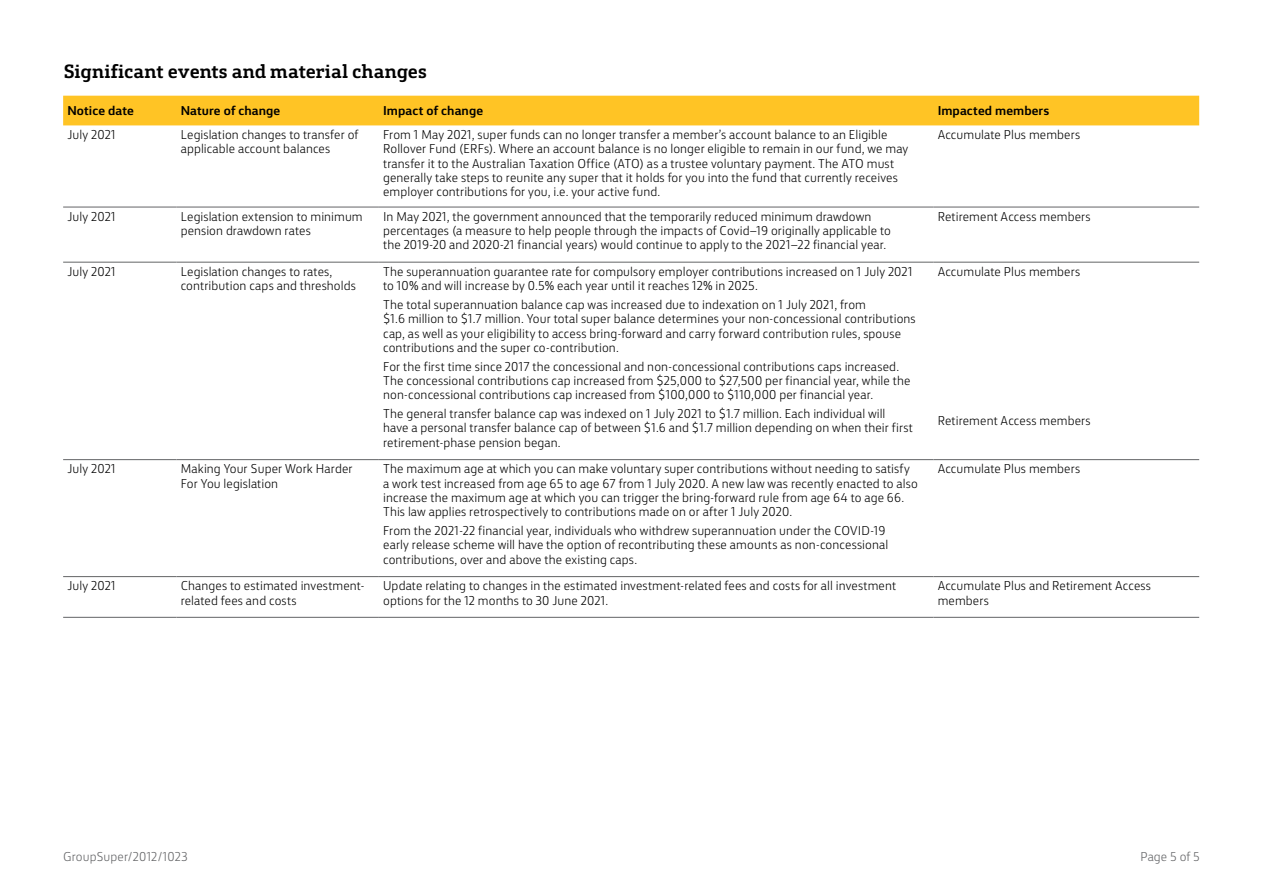
<style>
.page{position:relative;width:1263px;height:893px;background:#fff}
.page>*{position:absolute;margin:0;border:0;box-sizing:border-box;transform-origin:0 0}
.t1{font:700 18px "CBA Slab";letter-spacing:-.005em;color:#000}
.t2{font:300 12px/14.4px "CBA Sans";letter-spacing:.01em;color:#000}
.t3{font:700 12px "CBA Sans";letter-spacing:.005em;color:#000}
.t4{font:300 12px "CBA Sans";letter-spacing:.005em;color:#636466}
</style>
<div class="page">
<div style="left:63px;top:96px;width:1136px;height:29px;background:#ffc425"></div>
<hr style="left:63px;top:207px;width:113px;height:1px;background:#636466">
<hr style="left:176px;top:207px;width:203px;height:1px;background:#636466">
<hr style="left:379px;top:207px;width:554px;height:1px;background:#636466">
<hr style="left:933px;top:207px;width:266px;height:1px;background:#636466">
<hr style="left:63px;top:262px;width:113px;height:1px;background:#636466">
<hr style="left:176px;top:262px;width:203px;height:1px;background:#636466">
<hr style="left:379px;top:262px;width:554px;height:1px;background:#636466">
<hr style="left:933px;top:262px;width:266px;height:1px;background:#636466">
<hr style="left:63px;top:459px;width:113px;height:1px;background:#636466">
<hr style="left:176px;top:459px;width:203px;height:1px;background:#636466">
<hr style="left:379px;top:459px;width:554px;height:1px;background:#636466">
<hr style="left:933px;top:459px;width:266px;height:1px;background:#636466">
<hr style="left:63px;top:576px;width:113px;height:1px;background:#636466">
<hr style="left:176px;top:576px;width:203px;height:1px;background:#636466">
<hr style="left:379px;top:576px;width:554px;height:1px;background:#636466">
<hr style="left:933px;top:576px;width:266px;height:1px;background:#636466">
<hr style="left:63px;top:617px;width:113px;height:1px;background:#636466">
<hr style="left:176px;top:617px;width:203px;height:1px;background:#636466">
<hr style="left:379px;top:617px;width:554px;height:1px;background:#636466">
<hr style="left:933px;top:617px;width:266px;height:1px;background:#636466">
<h1 class="t1" style="left:64px;top:55px;width:365px">Significant events and material changes</h1>
<p class="t3" style="left:67px;top:100px;width:68px">Notice date</p>
<p class="t3" style="left:181px;top:100px;width:101px">Nature of change</p>
<p class="t3" style="left:383px;top:100px;width:101px">Impact of change</p>
<p class="t3" style="left:938px;top:100px;width:113px">Impacted members</p>
<p class="t2" style="left:67px;top:126px;width:50px">July 2021</p>
<p class="t2" style="left:181px;top:126px;width:179px">Legislation changes to transfer of applicable account balances</p>
<p class="t2" style="left:383px;top:126px;width:527px">From 1 May 2021, super funds can no longer transfer a member’s account balance to an Eligible Rollover Fund (ERFs). Where an account balance is no longer eligible to remain in our fund, we may transfer it to the Australian Taxation Office (ATO) as a trustee voluntary payment. The ATO must generally take steps to reunite any super that it holds for you into the fund that currently receives employer contributions for you, i.e. your active fund.</p>
<p class="t2" style="left:938px;top:126px;width:144px">Accumulate Plus members</p>
<p class="t2" style="left:67px;top:208px;width:50px">July 2021</p>
<p class="t2" style="left:181px;top:208px;width:183px">Legislation extension to minimum pension drawdown rates</p>
<p class="t2" style="left:383px;top:208px;width:509px">In May 2021, the government announced that the temporarily reduced minimum drawdown percentages (a measure to help people through the impacts of Covid–19 originally applicable to the 2019-20 and 2020-21 financial years) would continue to apply to the 2021–22 financial year.</p>
<p class="t2" style="left:938px;top:208px;width:154px">Retirement Access members</p>
<p class="t2" style="left:67px;top:263px;width:50px">July 2021</p>
<p class="t2" style="left:181px;top:263px;width:177px">Legislation changes to rates, contribution caps and thresholds</p>
<p class="t2" style="left:383px;top:263px;width:531px">The superannuation guarantee rate for compulsory employer contributions increased on 1 July 2021 to 10% and will increase by 0.5% each year until it reaches 12% in 2025.</p>
<p class="t2" style="left:383px;top:296px;width:534px">The total superannuation balance cap was increased due to indexation on 1 July 2021, from<br>$1.6 million to $1.7 million. Your total super balance determines your non-concessional contributions cap, as well as your eligibility to access bring-forward and carry forward contribution rules, spouse contributions and the super co-contribution.</p>
<p class="t2" style="left:383px;top:358px;width:529px">For the first time since 2017 the concessional and non-concessional contributions caps increased.<br>The concessional contributions cap increased from $25,000 to $27,500 per financial year, while the non-concessional contributions cap increased from $100,000 to $110,000 per financial year.</p>
<p class="t2" style="left:383px;top:405px;width:531px">The general transfer balance cap was indexed on 1 July 2021 to $1.7 million. Each individual will have a personal transfer balance cap of between $1.6 and $1.7 million depending on when their first retirement-phase pension began.</p>
<p class="t2" style="left:938px;top:263px;width:144px">Accumulate Plus members</p>
<p class="t2" style="left:938px;top:412px;width:154px">Retirement Access members</p>
<p class="t2" style="left:67px;top:461px;width:50px">July 2021</p>
<p class="t2" style="left:181px;top:461px;width:173px">Making Your Super Work Harder<br>For You legislation</p>
<p class="t2" style="left:383px;top:461px;width:536px">The maximum age at which you can make voluntary super contributions without needing to satisfy a work test increased from age 65 to age 67 from 1 July 2020. A new law was recently enacted to also increase the maximum age at which you can trigger the bring-forward rule from age 64 to age 66.<br>This law applies retrospectively to contributions made on or after 1 July 2020.</p>
<p class="t2" style="left:383px;top:522px;width:507px">From the 2021-22 financial year, individuals who withdrew superannuation under the COVID-19 early release scheme will have the option of recontributing these amounts as non-concessional contributions, over and above the existing caps.</p>
<p class="t2" style="left:938px;top:461px;width:144px">Accumulate Plus members</p>
<p class="t2" style="left:67px;top:577px;width:50px">July 2021</p>
<p class="t2" style="left:181px;top:577px;width:185px">Changes to estimated investment&shy;related fees and costs</p>
<p class="t2" style="left:383px;top:577px;width:514px">Update relating to changes in the estimated investment-related fees and costs for all investment options for the 12 months to 30 June 2021.</p>
<p class="t2" style="left:938px;top:577px;width:215px">Accumulate Plus and Retirement Access members</p>
<p class="t4" style="left:63px;top:847px;width:126px">GroupSuper/2012/1023</p>
<p class="t4" style="left:1140px;top:846px;width:61px">Page 5 of 5</p>
</div>
